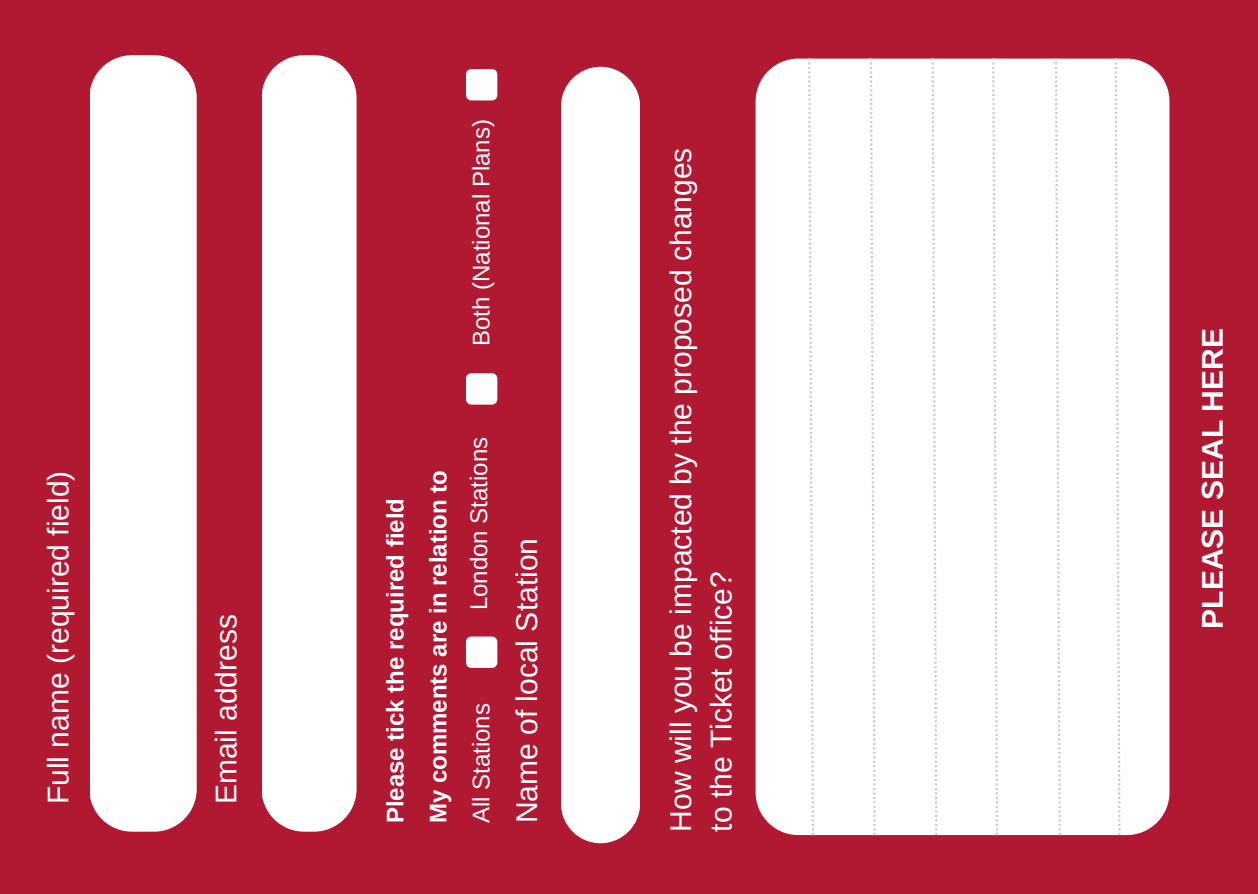
<style>
.page{position:relative;width:1258px;height:894px;background:#fff}
.page>*{position:absolute;margin:0;border:0;box-sizing:border-box;transform-origin:0 0}
.t1{font:30px/40.5px "Arimo";color:#fff}
.t2{font:700 30px "Arimo";color:#fff}
.t3{font:700 24px "Arimo";color:#fff}
.t4{font:24px "Arimo";color:#fff}
</style>
<div class="page">
<div style="left:0;top:0;width:1258px;height:893px;background:#b11832"></div>
<svg style="left:466px;top:636px;width:32px;height:32px"></svg>
<svg style="left:466px;top:373px;width:32px;height:32px"></svg>
<div style="left:90px;top:55px;width:107px;height:776px;background:#fff"></div>
<div style="left:262px;top:55px;width:95px;height:776px;background:#fff"></div>
<div style="left:561px;top:67px;width:79px;height:776px;background:#fff;border-radius:40px"></div>
<div style="left:755px;top:59px;width:414px;height:775px;background:#fff"></div>
<svg style="left:808px;top:58px;width:6px;height:776px;background:#f5f5f5"></svg>
<svg style="left:870px;top:58px;width:6px;height:776px;background:#f5f5f5"></svg>
<svg style="left:931px;top:58px;width:6px;height:776px;background:#f5f5f5"></svg>
<svg style="left:992px;top:58px;width:6px;height:776px;background:#f5f5f5"></svg>
<svg style="left:1055px;top:58px;width:6px;height:776px;background:#f5f5f5"></svg>
<svg style="left:1114px;top:58px;width:6px;height:776px;background:#f5f5f5"></svg>
<svg style="left:466px;top:69px;width:32px;height:32px"></svg>
<p class="t1" style="left:38px;top:804px;width:335px;rotate:-90deg">Full name (required field)</p>
<p class="t1" style="left:206px;top:804px;width:192px;rotate:-90deg">Email address</p>
<p class="t4" style="left:468px;top:346px;width:228px;rotate:-90deg">Both (National Plans)</p>
<p class="t3" style="left:382px;top:823px;width:327px;rotate:-90deg">Please tick the required field</p>
<p class="t3" style="left:425px;top:823px;width:355px;rotate:-90deg">My comments are in relation to</p>
<p class="t4" style="left:465px;top:610px;width:175px;rotate:-90deg">London Stations</p>
<p class="t4" style="left:468px;top:823px;width:121px;rotate:-90deg">All Stations</p>
<p class="t1" style="left:506px;top:823px;width:287px;rotate:-90deg">Name of local Station</p>
<p class="t1" style="left:660px;top:831px;width:685px;rotate:-90deg">How will you be impacted by the proposed changes to the Ticket office?</p>
<p class="t2" style="left:1195px;top:628px;width:301px;rotate:-90deg">PLEASE SEAL HERE</p>
</div>
